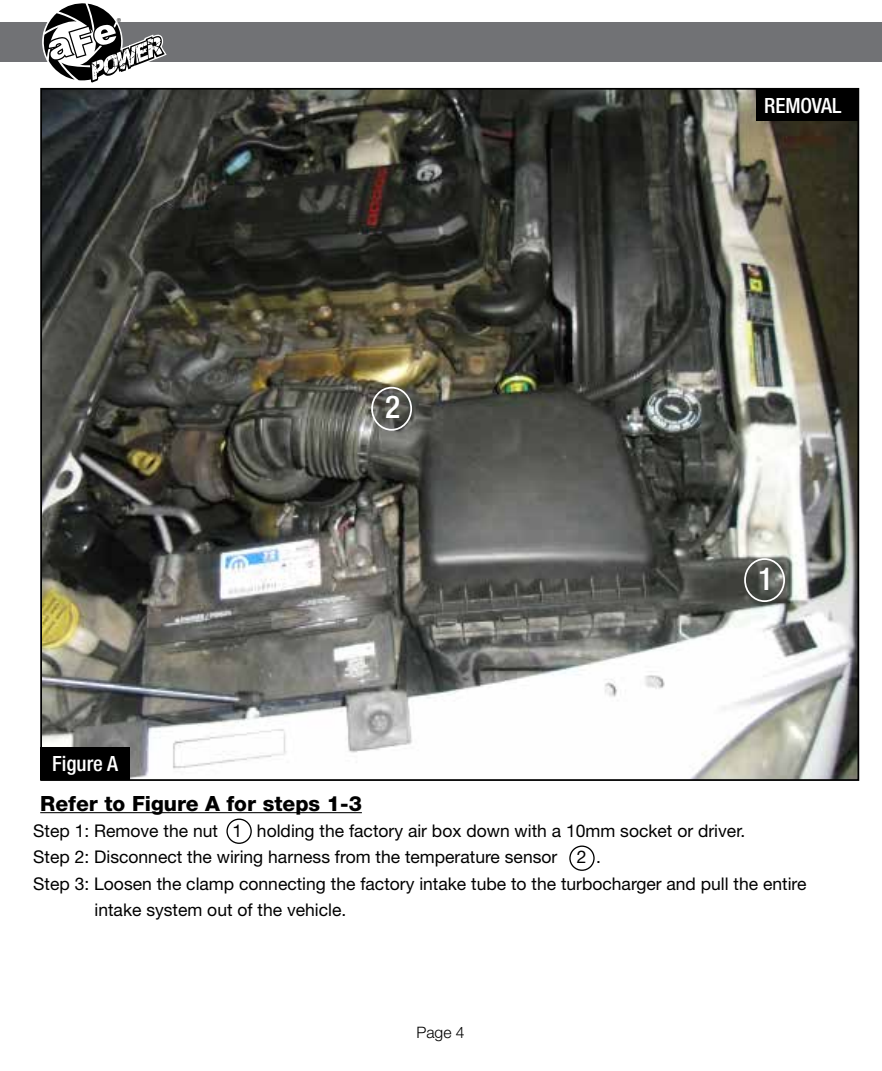
<style>
.page{position:relative;width:882px;height:1071px;background:#fff}
.page>*{position:absolute;margin:0;border:0;box-sizing:border-box;transform-origin:0 0}
.t1{font:500 condensed 31.5px "Helvetica Neue";color:#fff}
.t2{font:800 21px "Helvetica Neue";color:#000}
.t3{font:500 condensed 21px "Helvetica Neue";color:#fff}
.t4{font:17.5px "Helvetica Neue";color:#000}
.t5{font:300 15.75px "Helvetica Neue";color:#000}
.t6{font:8.75px "Myriad";color:#000}
</style>
<div class="page">
<div style="left:0;top:23px;width:882px;height:39px;background:#717275"></div>
<svg style="left:43px;top:3px;width:124px;height:80px"></svg>
<img style="left:43px;top:91px;width:813px;height:687px">
<hr style="left:40px;top:812px;width:322px;height:1px;background:#000">
<div style="left:226px;top:819px;width:26px;height:25px;border:1px solid #000;border-radius:50%"></div>
<div style="left:756px;top:88px;width:103px;height:33px;background:#000"></div>
<div style="left:40px;top:747px;width:90px;height:33px;background:#000"></div>
<div style="left:569px;top:846px;width:26px;height:25px;border:1px solid #000;border-radius:50%"></div>
<div style="left:371px;top:387px;width:41px;height:44px;border:2px solid #fff;border-radius:50%"></div>
<div style="left:744px;top:558px;width:41px;height:44px;border:2px solid #fff;border-radius:50%"></div>
<p class="t6" style="left:117px;top:17px;width:6px">®</p>
<p class="t3" style="left:52px;top:751px;width:67px">Figure A</p>
<h1 class="t1" style="left:385px;top:388px;width:17px">2</h1>
<p class="t3" style="left:764px;top:93px;width:79px">REMOVAL</p>
<h1 class="t1" style="left:758px;top:560px;width:17px">1</h1>
<p class="t2" style="left:40px;top:791px;width:323px">Refer to Figure A for steps 1-3</p>
<p class="t4" style="left:33px;top:820px;width:714px">Step 1: Remove the nut 1 holding the factory air box down with a 10mm socket or driver.</p>
<p class="t4" style="left:33px;top:847px;width:569px">Step 2: Disconnect the wiring harness from the temperature sensor 2 .</p>
<p class="t4" style="left:33px;top:873px;width:775px">Step 3: Loosen the clamp connecting the factory intake tube to the turbocharger and pull the entire</p>
<p class="t4" style="left:94px;top:899px;width:253px">intake system out of the vehicle.</p>
<p class="t5" style="left:416px;top:1023px;width:50px">Page 4</p>
</div>
